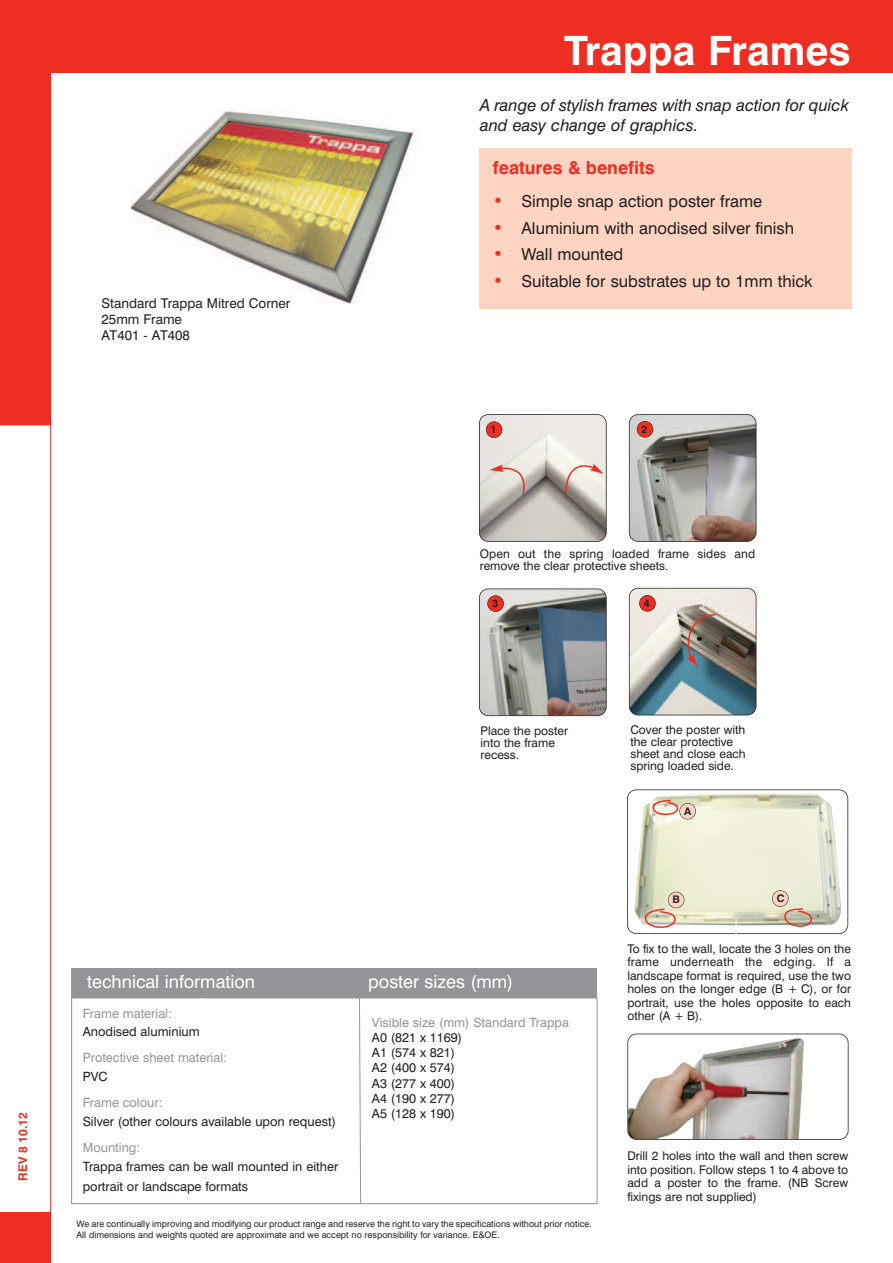
<style>
.page{position:relative;width:893px;height:1263px;background:#fff}
.page>*{position:absolute;margin:0;border:0;box-sizing:border-box;transform-origin:0 0}
.t1{font:700 40.5px "Swiss 721 BT";color:#fff}
.t2{font:18px "Swiss 721 BT";color:#fff}
.t3{font:700 18px "Swiss 721 BT";color:#ee2e22}
.t4{font:16.5px "Swiss 721 BT";color:#231f20}
.t5{font:italic 16.5px/19.8px "Swiss 721 BT";color:#231f20}
.t6{font:13.5px/16.2px "Swiss 721 BT";color:#231f20}
.t7{font:12.75px/15.3px "Swiss 721 BT";color:#231f20}
.t8{font:12.75px "Swiss 721 BT";color:#939598}
.t9{font:12px/13.5px "Swiss 721 BT";color:#231f20}
.t10{font:700 12px "Swiss 721 BT";color:#ee2e22}
.t11{font:700 10.5px "Swiss 721 BT";color:#231f20}
.t12{font:9px/10.8px "Swiss 721 BT";color:#231f20}
.s1{font-weight:700;font-size:18px;color:#ee2e22}
</style>
<div class="page">
<div style="left:71px;top:997px;width:526px;height:207px;border:1px solid #939598"></div>
<img style="left:634px;top:793px;width:207px;height:132px">
<div style="left:627px;top:789px;width:221px;height:145px;border:2px solid #231f20;border-radius:9px"></div>
<div style="left:479px;top:149px;width:373px;height:160px;background:#fcd4c1"></div>
<img style="left:629px;top:415px;width:127px;height:126px;border-radius:9px">
<div style="left:629px;top:414px;width:127px;height:128px;border:2px solid #231f20;border-radius:9px"></div>
<img style="left:130px;top:108px;width:289px;height:196px">
<div style="left:0;top:0;width:893px;height:72px;background:#ee2e22"></div>
<div style="left:0;top:72px;width:51px;height:353px;background:#ee2e22"></div>
<hr style="left:50px;top:421px;width:1px;height:842px;background:#ee2e22">
<div style="left:0;top:1212px;width:51px;height:51px;background:#ee2e22"></div>
<hr style="left:201px;top:977px;width:1px;height:49px;background:#fff">
<img style="left:479px;top:415px;width:127px;height:126px;border-radius:9px">
<div style="left:479px;top:414px;width:128px;height:128px;border:2px solid #231f20;border-radius:9px"></div>
<div style="left:486px;top:422px;width:16px;height:16px;background:#ee2e22;border-radius:50%"></div>
<div style="left:486px;top:421px;width:16px;height:17px;border:1px solid #231f20;border-radius:50%"></div>
<img style="left:479px;top:589px;width:127px;height:127px;border-radius:9px">
<div style="left:479px;top:588px;width:128px;height:128px;border:2px solid #231f20;border-radius:9px"></div>
<img style="left:629px;top:588px;width:127px;height:127px;border-radius:9px">
<div style="left:629px;top:588px;width:127px;height:127px;border:2px solid #231f20;border-radius:9px"></div>
<div style="left:639px;top:595px;width:16px;height:16px;background:#ee2e22;border-radius:8px"></div>
<div style="left:639px;top:595px;width:17px;height:17px;border:1px solid #231f20;border-radius:8px"></div>
<svg style="left:641px;top:908px;width:38px;height:20px"></svg>
<svg style="left:649px;top:799px;width:34px;height:19px"></svg>
<svg style="left:783px;top:907px;width:34px;height:20px"></svg>
<div style="left:680px;top:803px;width:16px;height:16px;background:#fcd4c1;border-radius:8px"></div>
<div style="left:679px;top:803px;width:17px;height:16px;border:1px solid #231f20;border-radius:8px"></div>
<div style="left:668px;top:892px;width:16px;height:16px;background:#fcd4c1;border-radius:8px"></div>
<div style="left:668px;top:892px;width:16px;height:16px;border:1px solid #231f20;border-radius:8px"></div>
<div style="left:772px;top:890px;width:16px;height:16px;background:#fcd4c1;border-radius:8px"></div>
<div style="left:772px;top:890px;width:16px;height:17px;border:1px solid #231f20;border-radius:8px"></div>
<svg style="left:564px;top:462px;width:40px;height:32px"></svg>
<svg style="left:489px;top:464px;width:39px;height:32px"></svg>
<svg style="left:684px;top:613px;width:33px;height:54px;background:#7d756e"></svg>
<div style="left:637px;top:421px;width:16px;height:16px;background:#ee2e22;border-radius:8px"></div>
<div style="left:637px;top:421px;width:16px;height:16px;border:1px solid #231f20;border-radius:8px"></div>
<div style="left:488px;top:596px;width:16px;height:16px;background:#ee2e22;border-radius:50%"></div>
<div style="left:487px;top:595px;width:17px;height:17px;border:1px solid #231f20;border-radius:50%"></div>
<img style="left:630px;top:1038px;width:174px;height:99px">
<div style="left:627px;top:1033px;width:221px;height:107px;border:2px solid #231f20;border-radius:9px"></div>
<div style="left:71px;top:968px;width:526px;height:30px;background:#939598"></div>
<svg style="left:359px;top:998px;width:2px;height:207px"></svg>
<p class="t10" style="left:19px;top:1181px;width:70px;rotate:-90deg">REV 8 10.12</p>
<h1 class="t1" style="left:564px;top:36px;width:288px">Trappa Frames</h1>
<h3 class="t5" style="left:480px;top:97px;width:370px">A range of stylish frames with snap action for quick and easy change of graphics.</h3>
<p class="t6" style="left:102px;top:296px;width:190px">Standard Trappa Mitred Corner<br>25mm Frame<br>AT401 - AT408</p>
<h2 class="t3" style="left:493px;top:161px;width:163px">features &amp; benefits</h2>
<h3 class="t4" style="left:493px;top:195px;width:271px"><span class="s1">•</span> Simple snap action poster frame</h3>
<h3 class="t4" style="left:493px;top:222px;width:303px"><span class="s1">•</span> Aluminium with anodised silver finish</h3>
<h3 class="t4" style="left:493px;top:248px;width:132px"><span class="s1">•</span> Wall mounted</h3>
<h3 class="t4" style="left:493px;top:275px;width:321px"><span class="s1">•</span> Suitable for substrates up to 1mm thick</h3>
<p class="t11" style="left:490px;top:425px;width:7px">1</p>
<p class="t11" style="left:641px;top:425px;width:7px">2</p>
<p class="t9" style="left:480px;top:549px;width:277px;line-height:12px">Open out the spring loaded frame sides and remove the clear protective sheets.</p>
<p class="t11" style="left:492px;top:599px;width:7px">3</p>
<p class="t11" style="left:644px;top:599px;width:7px">4</p>
<p class="t9" style="left:480px;top:726px;width:89px;line-height:12px">Place the poster into the frame recess.</p>
<p class="t9" style="left:630px;top:724px;width:117px;line-height:12px">Cover the poster with the clear protective sheet and close each spring loaded side.</p>
<p class="t11" style="left:684px;top:807px;width:9px">A</p>
<p class="t11" style="left:672px;top:896px;width:9px">B</p>
<p class="t11" style="left:777px;top:894px;width:9px">C</p>
<h2 class="t2" style="left:87px;top:975px;width:169px">technical information</h2>
<h2 class="t2" style="left:368px;top:975px;width:147px">poster sizes (mm)</h2>
<p class="t8" style="left:372px;top:1017px;width:199px">Visible size (mm) Standard Trappa</p>
<p class="t7" style="left:372px;top:1031px;width:92px">A0 (821 x 1169)<br>A1 (574 x 821)<br>A2 (400 x 574)<br>A3 (277 x 400)<br>A4 (190 x 277)<br>A5 (128 x 190)</p>
<p class="t8" style="left:83px;top:1009px;width:91px">Frame material:</p>
<p class="t7" style="left:83px;top:1025px;width:118px">Anodised aluminium</p>
<p class="t8" style="left:83px;top:1053px;width:146px">Protective sheet material:</p>
<p class="t7" style="left:83px;top:1070px;width:26px">PVC</p>
<p class="t8" style="left:83px;top:1098px;width:81px">Frame colour:</p>
<p class="t7" style="left:83px;top:1115px;width:255px">Silver (other colours available upon request)</p>
<p class="t8" style="left:83px;top:1143px;width:59px">Mounting:</p>
<p class="t7" style="left:83px;top:1158px;width:257px;line-height:19.5px">Trappa frames can be wall mounted in either portrait or landscape formats</p>
<p class="t12" style="left:77px;top:1219px;width:517px">We are continually improving and modifying our product range and reserve the right to vary the specifications without prior notice.<br>All dimensions and weights quoted are approximate and we accept no responsibility for variance. E&amp;OE.</p>
<p class="t9" style="left:627px;top:943px;width:225px;text-align:justify">To fix to the wall, locate the 3 holes on the frame underneath the edging. If a landscape format is required, use the two holes on the longer edge (B + C), or for portrait, use the holes opposite to each other (A + B).</p>
<p class="t9" style="left:627px;top:1150px;width:222px;text-align:justify">Drill 2 holes into the wall and then screw into position. Follow steps 1 to 4 above to add a poster to the frame. (NB Screw fixings are not supplied)</p>
</div>
